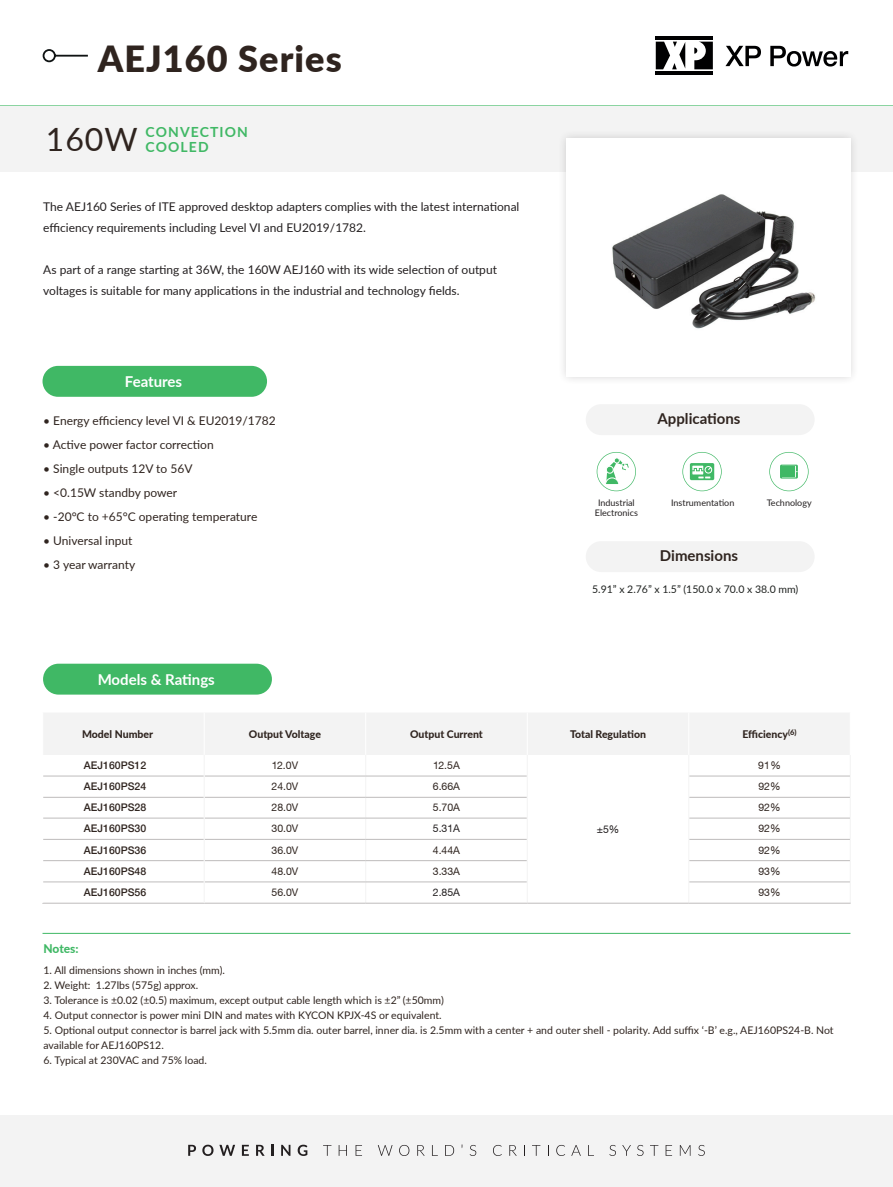
<style>
.page{position:relative;width:893px;height:1187px;background:#fff}
.page>*{position:absolute;margin:0;border:0;box-sizing:border-box;transform-origin:0 0}
.t1{font:900 36px "Lato";letter-spacing:.03em;color:#2f241f}
.t2{font:32.1px "Lato";color:#2f241f}
.t3{font:700 15px "Lato";color:#2f241f}
.t4{font:700 15px "Lato";color:#fff}
.t5{font:700 13.95px "Lato";letter-spacing:.08em;color:#40b865}
.t6{font:12px/21px "Lato";color:#231f20}
.t7{font:12px "Lato";color:#2f241f}
.t8{font:800 12px "Lato";letter-spacing:-.005em;color:#40b865}
.t9{font:10.5px/15px "Lato";color:#2f241f}
.t10{font:10.5px "Helvetica Neue CE";color:#2f241f}
.t11{font:500 10.5px "Helvetica Neue LT";color:#2f241f}
.t12{font:800 10.5px "Lato";color:#2f241f}
.t13{font:10.5px "Lato";color:#1f2220}
.t14{font:10.5px "Helvetica Neue CE";color:#231f20}
.t15{font:9px "Lato";color:#231f20}
</style>
<div class="page">
<svg style="left:725px;top:46px;width:36px;height:20px"></svg>
<svg style="left:770px;top:46px;width:78px;height:20px"></svg>
<hr style="left:656px;top:36px;width:57px;height:3px;background:#000001">
<svg style="left:656px;top:42px;width:29px;height:27px"></svg>
<svg style="left:694px;top:42px;width:19px;height:27px"></svg>
<hr style="left:656px;top:71px;width:57px;height:4px;background:#000001">
<hr style="left:0;top:105px;width:893px;height:1px;background:#40b865">
<div style="left:0;top:1114px;width:893px;height:71px;background:#f3f3f3"></div>
<svg style="left:188px;top:1144px;width:8px;height:11px"></svg>
<svg style="left:202px;top:1144px;width:11px;height:11px"></svg>
<svg style="left:219px;top:1144px;width:16px;height:11px"></svg>
<svg style="left:242px;top:1144px;width:7px;height:11px"></svg>
<svg style="left:256px;top:1144px;width:8px;height:11px"></svg>
<svg style="left:271px;top:1144px;width:2px;height:11px"></svg>
<svg style="left:281px;top:1144px;width:9px;height:11px"></svg>
<svg style="left:298px;top:1144px;width:9px;height:11px"></svg>
<svg style="left:323px;top:1145px;width:8px;height:10px"></svg>
<svg style="left:339px;top:1145px;width:8px;height:10px"></svg>
<svg style="left:356px;top:1145px;width:6px;height:10px"></svg>
<svg style="left:378px;top:1145px;width:15px;height:10px"></svg>
<svg style="left:399px;top:1144px;width:10px;height:11px"></svg>
<svg style="left:417px;top:1145px;width:7px;height:10px"></svg>
<svg style="left:445px;top:1145px;width:9px;height:10px"></svg>
<svg style="left:470px;top:1144px;width:6px;height:11px"></svg>
<svg style="left:493px;top:1144px;width:9px;height:11px"></svg>
<svg style="left:509px;top:1145px;width:7px;height:10px"></svg>
<svg style="left:532px;top:1145px;width:8px;height:10px"></svg>
<svg style="left:556px;top:1144px;width:9px;height:11px"></svg>
<svg style="left:571px;top:1145px;width:10px;height:10px"></svg>
<svg style="left:609px;top:1145px;width:7px;height:10px"></svg>
<svg style="left:622px;top:1145px;width:9px;height:10px"></svg>
<svg style="left:637px;top:1144px;width:7px;height:11px"></svg>
<svg style="left:650px;top:1145px;width:8px;height:10px"></svg>
<svg style="left:666px;top:1145px;width:6px;height:10px"></svg>
<svg style="left:680px;top:1145px;width:10px;height:10px"></svg>
<svg style="left:698px;top:1144px;width:7px;height:11px"></svg>
<div style="left:586px;top:541px;width:229px;height:31px;background:#f3f3f3;border-radius:15px"></div>
<div style="left:0;top:106px;width:893px;height:66px;background:#f3f3f3"></div>
<div style="left:558px;top:129px;width:301px;height:256px;background:#231f20;opacity:.2"></div>
<img style="left:567px;top:138px;width:283px;height:238px">
<div style="left:586px;top:404px;width:229px;height:31px;background:#f3f3f3;border-radius:15px"></div>
<div style="left:43px;top:663px;width:229px;height:31px;background:#40b865;border-radius:15px"></div>
<hr style="left:42px;top:902px;width:162px;height:1px;background:#bebcbc">
<hr style="left:204px;top:902px;width:162px;height:1px;background:#bebcbc">
<hr style="left:366px;top:902px;width:161px;height:1px;background:#bebcbc">
<hr style="left:689px;top:902px;width:162px;height:1px;background:#bebcbc">
<svg style="left:43px;top:713px;width:808px;height:170px"></svg>
<hr style="left:527px;top:902px;width:162px;height:1px;background:#bebcbc">
<hr style="left:43px;top:932px;width:807px;height:1px;background:#40b865">
<div style="left:43px;top:366px;width:224px;height:31px;background:#40b865;border-radius:15px"></div>
<svg style="left:43px;top:49px;width:45px;height:14px"></svg>
<svg style="left:769px;top:452px;width:40px;height:39px"></svg>
<div style="left:782px;top:466px;width:13px;height:11px;background:#40b865"></div>
<svg style="left:682px;top:452px;width:40px;height:39px"></svg>
<svg style="left:597px;top:452px;width:39px;height:39px"></svg>
<p class="t1" style="left:98px;top:31px;width:245px">AEJ160 Series</p>
<p class="t2" style="left:46px;top:116px;width:93px">160W</p>
<p class="t5" style="left:146px;top:122px;width:104px">CONVECTION</p>
<p class="t5" style="left:146px;top:137px;width:64px">COOLED</p>
<p class="t6" style="left:43px;top:196px;width:478px">The AEJ160 Series of ITE approved desktop adapters complies with the latest international efficiency requirements including Level VI and EU2019/1782.</p>
<p class="t6" style="left:43px;top:259px;width:455px">As part of a range starting at 36W, the 160W AEJ160 with its wide selection of output voltages is suitable for many applications in the industrial and technology fields.</p>
<p class="t4" style="left:125px;top:371px;width:59px">Features</p>
<p class="t7" style="left:43px;top:411px;width:234px">• Energy efficiency level VI &amp; EU2019/1782</p>
<p class="t7" style="left:43px;top:435px;width:172px">• Active power factor correction</p>
<p class="t7" style="left:43px;top:459px;width:151px">• Single outputs 12V to 56V</p>
<p class="t7" style="left:43px;top:483px;width:135px">• &lt;0.15W standby power</p>
<p class="t7" style="left:43px;top:507px;width:216px">• -20°C to +65°C operating temperature</p>
<p class="t7" style="left:43px;top:531px;width:91px">• Universal input</p>
<p class="t7" style="left:43px;top:555px;width:94px">• 3 year warranty</p>
<p class="t4" style="left:98px;top:668px;width:119px">Models &amp; Ratings</p>
<p class="t3" style="left:657px;top:407px;width:85px">Applications</p>
<p class="t15" style="left:598px;top:496px;width:38px">Industrial</p>
<p class="t15" style="left:671px;top:496px;width:65px">Instrumentation</p>
<p class="t15" style="left:767px;top:496px;width:46px">Technology</p>
<p class="t15" style="left:595px;top:506px;width:45px">Electronics</p>
<p class="t3" style="left:660px;top:544px;width:80px">Dimensions</p>
<p class="t13" style="left:592px;top:581px;width:208px">5.91” x 2.76” x 1.5” (150.0 x 70.0 x 38.0 mm)</p>
<p class="t12" style="left:82px;top:726px;width:73px">Model Number</p>
<p class="t12" style="left:249px;top:726px;width:74px">Output Voltage</p>
<p class="t12" style="left:410px;top:726px;width:74px">Output Current</p>
<p class="t12" style="left:570px;top:726px;width:78px">Total Regulation</p>
<p class="t12" style="left:742px;top:726px;width:56px">Efficiency<sup>(6)</sup></p>
<p class="t11" style="left:84px;top:759px;width:64px">AEJ160PS12</p>
<p class="t10" style="left:272px;top:759px;width:28px">12.0V</p>
<p class="t10" style="left:433px;top:759px;width:28px">12.5A</p>
<p class="t10" style="left:758px;top:759px;width:24px">91%</p>
<p class="t11" style="left:84px;top:780px;width:64px">AEJ160PS24</p>
<p class="t10" style="left:272px;top:780px;width:28px">24.0V</p>
<p class="t10" style="left:433px;top:780px;width:29px">6.66A</p>
<p class="t10" style="left:758px;top:780px;width:24px">92%</p>
<p class="t11" style="left:84px;top:801px;width:64px">AEJ160PS28</p>
<p class="t10" style="left:272px;top:801px;width:28px">28.0V</p>
<p class="t10" style="left:433px;top:801px;width:29px">5.70A</p>
<p class="t10" style="left:758px;top:801px;width:24px">92%</p>
<p class="t11" style="left:84px;top:822px;width:64px">AEJ160PS30</p>
<p class="t10" style="left:272px;top:822px;width:28px">30.0V</p>
<p class="t14" style="left:433px;top:822px;width:29px">5.31A</p>
<p class="t10" style="left:758px;top:822px;width:24px">92%</p>
<p class="t11" style="left:84px;top:843px;width:64px">AEJ160PS36</p>
<p class="t10" style="left:272px;top:843px;width:28px">36.0V</p>
<p class="t10" style="left:433px;top:843px;width:29px">4.44A</p>
<p class="t10" style="left:758px;top:843px;width:24px">92%</p>
<p class="t11" style="left:84px;top:865px;width:64px">AEJ160PS48</p>
<p class="t10" style="left:272px;top:864px;width:28px">48.0V</p>
<p class="t10" style="left:433px;top:864px;width:29px">3.33A</p>
<p class="t10" style="left:758px;top:864px;width:24px">93%</p>
<p class="t11" style="left:84px;top:886px;width:64px">AEJ160PS56</p>
<p class="t10" style="left:272px;top:886px;width:28px">56.0V</p>
<p class="t14" style="left:433px;top:886px;width:29px">2.85A</p>
<p class="t10" style="left:758px;top:886px;width:24px">93%</p>
<p class="t14" style="left:597px;top:822px;width:24px">±5%</p>
<p class="t8" style="left:43px;top:939px;width:37px">Notes:</p>
<p class="t9" style="left:43px;top:961px;width:183px">1. All dimensions shown in inches (mm).</p>
<p class="t9" style="left:43px;top:976px;width:156px">2. Weight: 1.27lbs (575g) approx.</p>
<p class="t9" style="left:43px;top:991px;width:402px">3. Tolerance is ±0.02 (±0.5) maximum, except output cable length which is ±2” (±50mm)</p>
<p class="t9" style="left:43px;top:1006px;width:400px">4. Output connector is power mini DIN and mates with KYCON KPJX-4S or equivalent.</p>
<p class="t9" style="left:43px;top:1021px;width:792px">5. Optional output connector is barrel jack with 5.5mm dia. outer barrel, inner dia. is 2.5mm with a center + and outer shell - polarity. Add suffix ‘-B’ e.g., AEJ160PS24-B. Not available for AEJ160PS12.</p>
<p class="t9" style="left:43px;top:1051px;width:165px">6. Typical at 230VAC and 75% load.</p>
</div>
